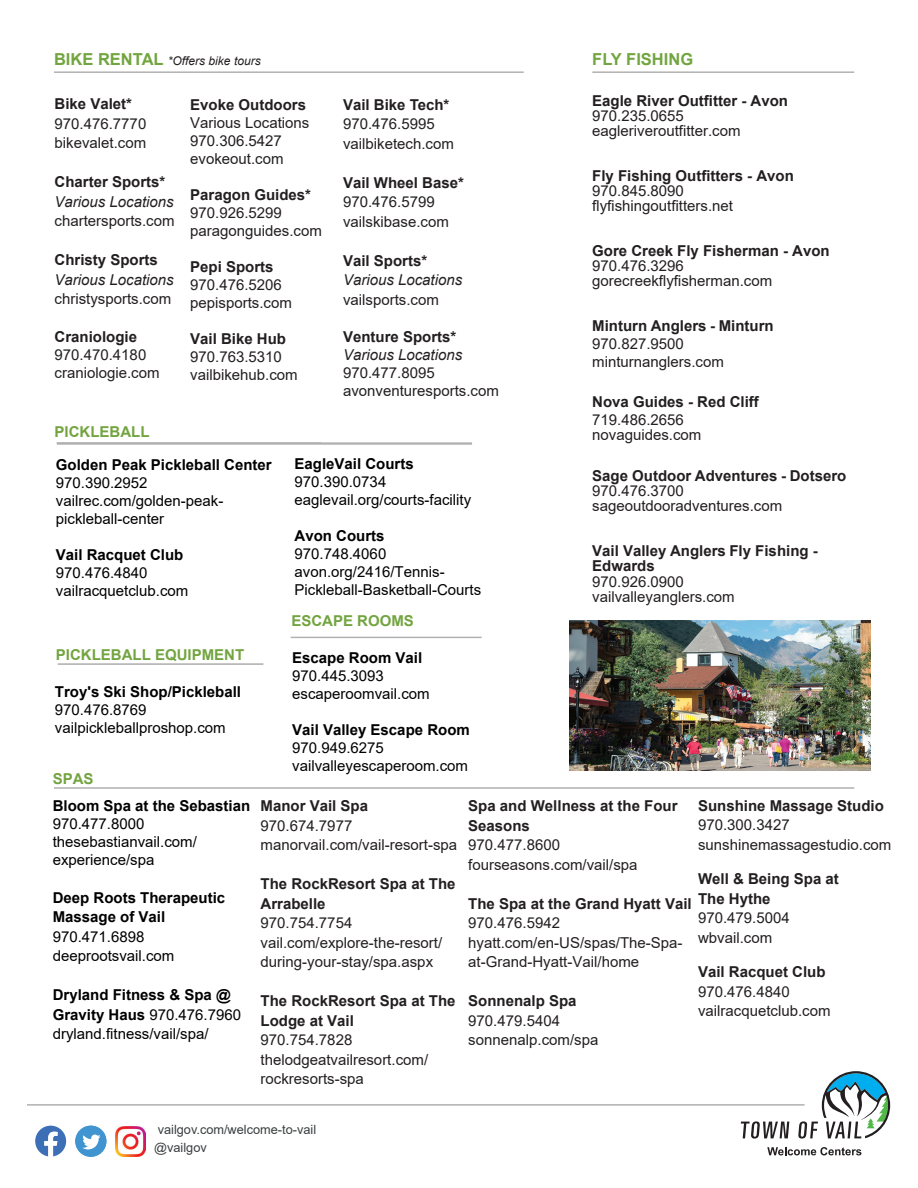
<style>
.page{position:relative;width:918px;height:1188px;background:#fff}
.page>*{position:absolute;margin:0;border:0;box-sizing:border-box;transform-origin:0 0}
.t1{font:700 16.5px "Arial";color:#72a53f}
.t2{font:15px/19.5px "Arial";color:#231f20}
.t3{font:700 15px/19.5px "Arial";color:#231f20}
.t4{font:15px/18px "Arial";color:#000}
.t5{font:15px/18px "Arial";color:#000}
.t6{font:700 15px/19.5px "Arial";color:#000}
.t7{font:italic 15px "Arial";color:#231f20}
.t8{font:700 15px "Arial";color:#72a43f}
.t9{font:12.75px/18px "Arial";color:#383e3e}
.t10{font:italic 12px "Arial";color:#231f20}
.s1{font-weight:700;font-style:normal;font-size:16.5px;color:#72a53f}
.s2{font-weight:700}
.s3{font-style:inherit}
</style>
<div class="page">
<svg style="left:741px;top:1121px;width:48px;height:18px"></svg>
<svg style="left:798px;top:1071px;width:92px;height:68px"></svg>
<svg style="left:767px;top:1147px;width:94px;height:8px"></svg>
<hr style="left:27px;top:1104px;width:778px;height:2px;background:#b1b1b2">
<hr style="left:592px;top:71px;width:262px;height:2px;background:#b1b1b2">
<hr style="left:54px;top:71px;width:470px;height:2px;background:#b1b1b2">
<hr style="left:57px;top:442px;width:415px;height:3px;background:#b1b1b2">
<svg style="left:35px;top:1126px;width:31px;height:31px"></svg>
<div style="left:75px;top:1126px;width:31px;height:31px;background:#4095d1;border-radius:50%"></div>
<svg style="left:82px;top:1135px;width:19px;height:14px"></svg>
<img style="left:116px;top:1127px;width:29px;height:30px">
<img style="left:570px;top:620px;width:300px;height:150px">
<hr style="left:54px;top:787px;width:800px;height:2px;background:#b1b1b2">
<hr style="left:291px;top:637px;width:191px;height:1px;background:#b1b1b2">
<hr style="left:58px;top:663px;width:205px;height:2px;background:#b1b1b2">
<p class="t10" style="left:54px;top:53px;width:208px"><span class="s1">BIKE RENTAL</span> *Offers bike tours</p>
<p class="t1" style="left:592px;top:47px;width:102px">FLY FISHING</p>
<p class="t3" style="left:55px;top:95px;width:79px">Bike Valet*</p>
<p class="t2" style="left:55px;top:114px;width:93px">970.476.7770 bikevalet.com</p>
<p class="t3" style="left:55px;top:173px;width:112px">Charter Sports*</p>
<p class="t7" style="left:55px;top:192px;width:121px">Various Locations</p>
<p class="t2" style="left:55px;top:211px;width:122px">chartersports.com</p>
<p class="t3" style="left:55px;top:251px;width:105px">Christy Sports</p>
<p class="t7" style="left:55px;top:270px;width:121px">Various Locations</p>
<p class="t2" style="left:55px;top:289px;width:118px">christysports.com</p>
<p class="t3" style="left:55px;top:327px;width:84px">Craniologie</p>
<p class="t2" style="left:55px;top:346px;width:107px;line-height:18px">970.470.4180 craniologie.com</p>
<p class="t3" style="left:190px;top:95px;width:117px">Evoke Outdoors</p>
<p class="t2" style="left:190px;top:114px;width:121px;line-height:18px">Various Locations<br>970.306.5427 evokeout.com</p>
<p class="t3" style="left:190px;top:185px;width:122px">Paragon Guides*</p>
<p class="t2" style="left:190px;top:204px;width:133px;line-height:18px">970.926.5299 paragonguides.com</p>
<p class="t3" style="left:190px;top:257px;width:85px">Pepi Sports</p>
<p class="t2" style="left:190px;top:276px;width:103px;line-height:18px">970.476.5206 pepisports.com</p>
<p class="t3" style="left:190px;top:329px;width:97px">Vail Bike Hub</p>
<p class="t2" style="left:190px;top:348px;width:109px;line-height:18px">970.763.5310 vailbikehub.com</p>
<p class="t3" style="left:343px;top:95px;width:108px">Vail Bike Tech*</p>
<p class="t2" style="left:343px;top:114px;width:112px">970.476.5995 vailbiketech.com</p>
<p class="t3" style="left:343px;top:173px;width:122px">Vail Wheel Base*</p>
<p class="t2" style="left:343px;top:192px;width:107px">970.476.5799 vailskibase.com</p>
<p class="t3" style="left:343px;top:251px;width:86px">Vail Sports*</p>
<p class="t7" style="left:343px;top:270px;width:121px">Various Locations</p>
<p class="t2" style="left:343px;top:290px;width:97px">vailsports.com</p>
<p class="t3" style="left:343px;top:327px;width:115px">Venture Sports*</p>
<p class="t7" style="left:343px;top:345px;width:121px">Various Locations</p>
<p class="t2" style="left:343px;top:364px;width:157px;line-height:18px">970.477.8095 avonventuresports.com</p>
<p class="t8" style="left:55px;top:421px;width:96px">PICKLEBALL</p>
<p class="t5" style="left:56px;top:456px;width:217px"><span class="s2">Golden Peak Pickleball Center<br></span><span class="s3">970</span>.<span class="s3">390</span>.<span class="s3">2952 </span>vailrec.com/golden-peak&shy;pickleball-center</p>
<p class="t6" style="left:56px;top:545px;width:129px">Vail Racquet Club</p>
<p class="t4" style="left:56px;top:564px;width:134px">970.476.4840 vailracquetclub.com</p>
<p class="t6" style="left:295px;top:455px;width:121px">EagleVail Courts</p>
<p class="t5" style="left:295px;top:473px;width:93px">970.390.0734</p>
<p class="t4" style="left:295px;top:491px;width:178px">eaglevail.org/courts-facility</p>
<p class="t6" style="left:295px;top:527px;width:91px">Avon Courts</p>
<p class="t5" style="left:295px;top:545px;width:93px">970.748.4060</p>
<p class="t4" style="left:295px;top:563px;width:188px">avon.org/2416/Tennis-<br>Pickleball-Basketball-Courts</p>
<p class="t3" style="left:592px;top:91px;width:197px">Eagle River Outfitter - Avon</p>
<p class="t2" style="left:592px;top:108px;width:150px;line-height:15px">970.235.0655 eagleriveroutfitter.com</p>
<p class="t3" style="left:592px;top:166px;width:203px">Fly Fishing Outfitters - Avon</p>
<p class="t2" style="left:592px;top:183px;width:142px;line-height:15px">970.845.8090 flyfishingoutfitters.net</p>
<p class="t3" style="left:592px;top:241px;width:239px">Gore Creek Fly Fisherman - Avon</p>
<p class="t2" style="left:592px;top:258px;width:182px;line-height:15px">970.476.3296 gorecreekflyfisherman.com</p>
<p class="t3" style="left:592px;top:316px;width:183px">Minturn Anglers - Minturn</p>
<p class="t2" style="left:592px;top:335px;width:133px;line-height:18px">970.827.9500 minturnanglers.com</p>
<p class="t3" style="left:592px;top:393px;width:168px">Nova Guides - Red Cliff</p>
<p class="t2" style="left:592px;top:413px;width:111px;line-height:15px">719.486.2656 novaguides.com</p>
<p class="t3" style="left:592px;top:466px;width:256px">Sage Outdoor Adventures - Dotsero</p>
<p class="t2" style="left:592px;top:483px;width:192px;line-height:15px">970.476.3700 sageoutdooradventures.com</p>
<p class="t3" style="left:592px;top:543px;width:227px;line-height:15.5px">Vail Valley Anglers Fly Fishing -<br>Edwards</p>
<p class="t2" style="left:592px;top:574px;width:144px;line-height:15.5px">970.926.0900 vailvalleyanglers.com</p>
<p class="t8" style="left:56px;top:644px;width:190px">PICKLEBALL EQUIPMENT</p>
<p class="t5" style="left:55px;top:683px;width:188px"><span class="s2">Troy's Ski Shop</span><span class="s2">/Pickleball<br></span>970.476.8769 vailpickleballproshop.com</p>
<p class="t8" style="left:53px;top:768px;width:42px">SPAS</p>
<p class="t6" style="left:53px;top:796px;width:199px">Bloom Spa at the Sebastian</p>
<p class="t4" style="left:53px;top:815px;width:146px">970.477.8000 thesebastianvail.com/ experience/spa</p>
<p class="t6" style="left:53px;top:888px;width:174px">Deep Roots Therapeutic<br>Massage of Vail</p>
<p class="t4" style="left:53px;top:926px;width:123px;line-height:19.5px">970.471.6898 deeprootsvail.com</p>
<p class="t4" style="left:53px;top:985px;width:190px;line-height:19.5px"><span class="s2">Dryland Fitness &amp; Spa @<br>Gravity Haus</span> 970.476.7960 dryland.fitness/vail/spa/</p>
<p class="t8" style="left:291px;top:611px;width:124px">ESCAPE ROOMS</p>
<p class="t6" style="left:292px;top:648px;width:132px">Escape Room Vail</p>
<p class="t4" style="left:292px;top:667px;width:139px">970.445.3093 escaperoomvail.com</p>
<p class="t6" style="left:292px;top:720px;width:179px">Vail Valley Escape Room</p>
<p class="t4" style="left:292px;top:739px;width:177px">970.949.6275 vailvalleyescaperoom.com</p>
<p class="t3" style="left:261px;top:797px;width:109px">Manor Vail Spa</p>
<p class="t2" style="left:261px;top:816px;width:198px">970.674.7977 manorvail.com/vail-resort-spa</p>
<p class="t3" style="left:261px;top:875px;width:197px">The RockResort Spa at The<br>Arrabelle</p>
<p class="t2" style="left:261px;top:913px;width:183px">970.754.7754 vail.com/explore-the-resort/ during-your-stay/spa.aspx</p>
<p class="t3" style="left:261px;top:992px;width:197px">The RockResort Spa at The<br>Lodge at Vail</p>
<p class="t2" style="left:261px;top:1030px;width:169px">970.754.7828 thelodgeatvailresort.com/ rockresorts-spa</p>
<p class="t3" style="left:698px;top:796px;width:187px">Sunshine Massage Studio</p>
<p class="t2" style="left:698px;top:815px;width:195px">970.300.3427 sunshinemassagestudio.com</p>
<p class="t3" style="left:698px;top:869px;width:142px">Well &amp; Being Spa at<br>The Hythe</p>
<p class="t2" style="left:698px;top:908px;width:93px">970.479.5004 wbvail.com</p>
<p class="t3" style="left:698px;top:962px;width:129px">Vail Racquet Club</p>
<p class="t2" style="left:698px;top:982px;width:134px">970.476.4840 vailracquetclub.com</p>
<p class="t3" style="left:468px;top:796px;width:211px">Spa and Wellness at the Four<br>Seasons</p>
<p class="t2" style="left:468px;top:835px;width:171px">970.477.8600 fourseasons.com/vail/spa</p>
<p class="t3" style="left:468px;top:894px;width:225px">The Spa at the Grand Hyatt Vail</p>
<p class="t2" style="left:468px;top:913px;width:216px">970.476.5942 hyatt.com/en-US/spas/The-Spa&shy;at-Grand-Hyatt-Vail/home</p>
<p class="t3" style="left:468px;top:991px;width:110px">Sonnenalp Spa</p>
<p class="t2" style="left:468px;top:1011px;width:132px">970.479.5404 sonnenalp.com/spa</p>
<p class="t9" style="left:154px;top:1121px;width:164px">vailgov.com/welcome-to-vail @vailgov</p>
</div>
